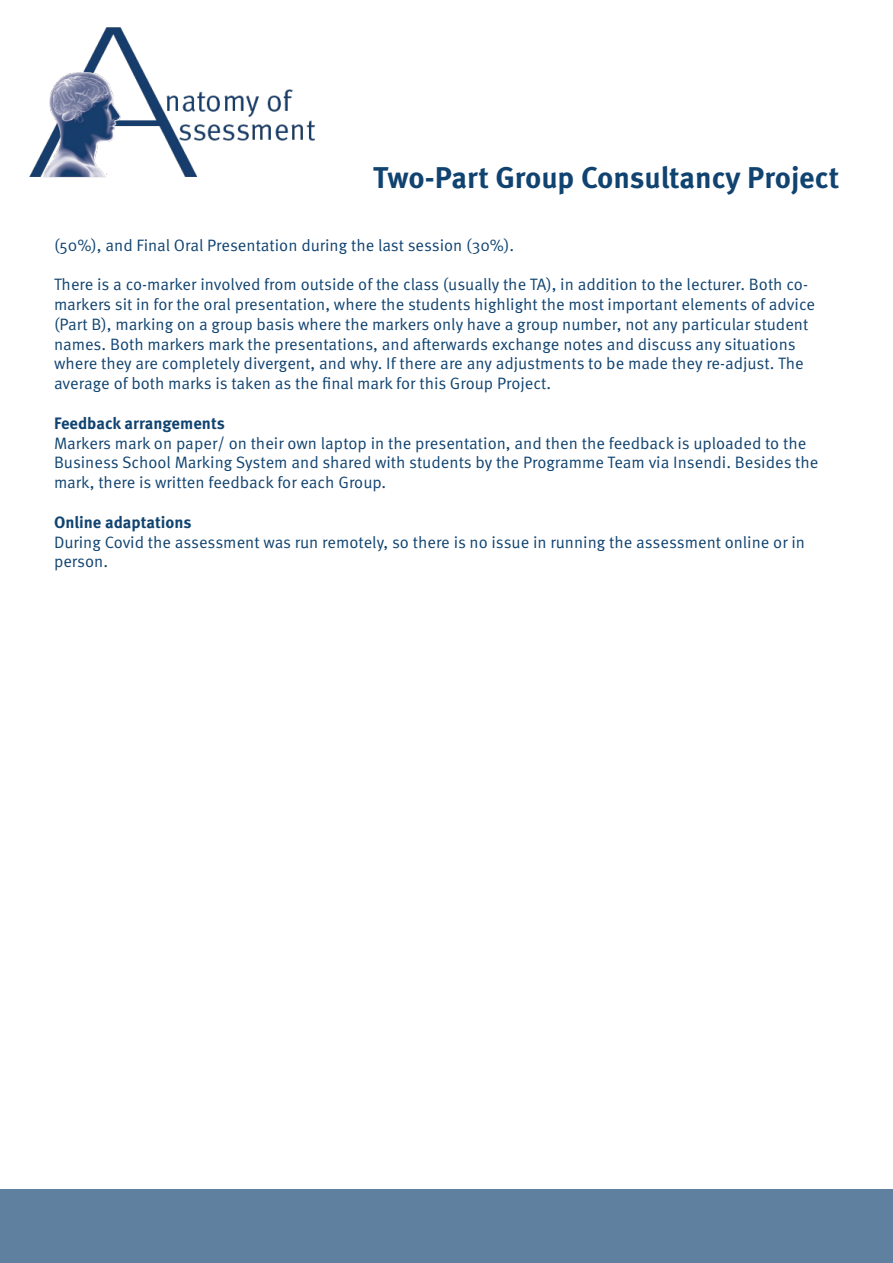
<style>
.page{position:relative;width:893px;height:1263px;background:#fff}
.page>*{position:absolute;margin:0;border:0;box-sizing:border-box;transform-origin:0 0}
.t1{font:700 30px "Meta Pro";letter-spacing:-.005em;color:#104370}
.t2{font:16.5px/19.8px "Meta Pro Norm";color:#104370}
.t3{font:700 16.5px "Meta Pro";color:#104370}
</style>
<div class="page">
<img style="left:29px;top:27px;width:286px;height:151px">
<div style="left:0;top:1189px;width:893px;height:74px;background:#5f819f"></div>
<p class="t1" style="left:373px;top:154px;width:467px">Two-Part Group Consultancy Project</p>
<p class="t2" style="left:54px;top:234px;width:462px">(50%), and Final Oral Presentation during the last session (30%).</p>
<p class="t2" style="left:54px;top:274px;width:763px">There is a co-marker involved from outside of the class (usually the TA), in addition to the lecturer. Both co&shy;markers sit in for the oral presentation, where the students highlight the most important elements of advice (Part B), marking on a group basis where the markers only have a group number, not any particular student names. Both markers mark the presentations, and afterwards exchange notes and discuss any situations where they are completely divergent, and why. If there are any adjustments to be made they re-adjust. The average of both marks is taken as the final mark for this Group Project.</p>
<p class="t3" style="left:54px;top:410px;width:172px">Feedback arrangements</p>
<p class="t2" style="left:54px;top:432px;width:766px">Markers mark on paper/ on their own laptop in the presentation, and then the feedback is uploaded to the<br>Business School Marking System and shared with students by the Programme Team via Insendi. Besides the mark, there is written feedback for each Group.</p>
<p class="t3" style="left:54px;top:509px;width:139px">Online adaptations</p>
<p class="t2" style="left:54px;top:531px;width:753px">During Covid the assessment was run remotely, so there is no issue in running the assessment online or in person.</p>
</div>
